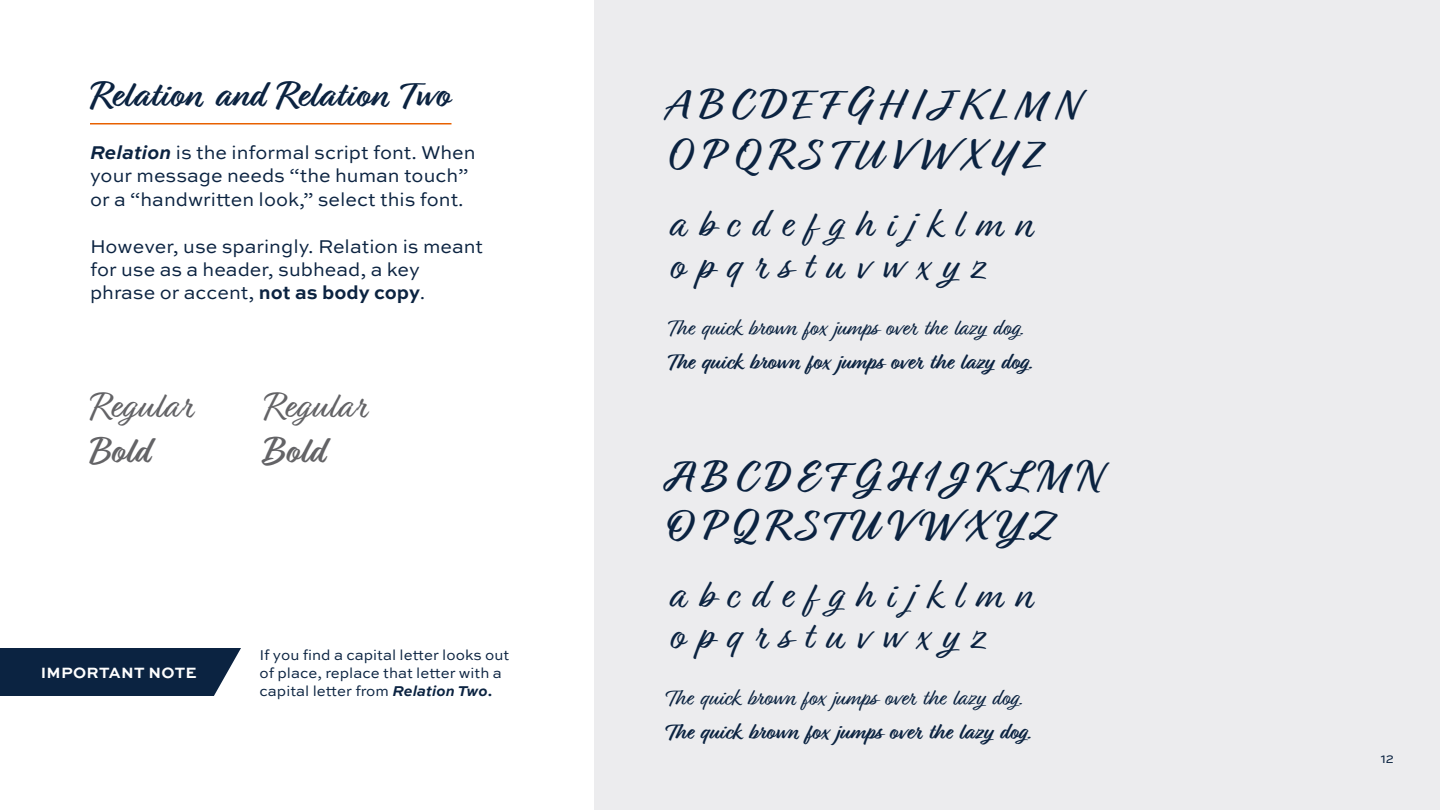
<style>
.page{position:relative;width:1440px;height:810px;background:#fff}
.page>*{position:absolute;margin:0;border:0;box-sizing:border-box;transform-origin:0 0}
.t1{font:700 41.33px/49.7px "Relation";color:#0b2341}
.t2{font:41.33px/41.6px "Relation";color:#0b2341}
.t3{font:700 41.33px/49.7px "Relation Two";color:#0b2341}
.t4{font:41.33px/40.8px "Relation Two";color:#0b2341}
.t5{font:700 37.5px "Relation";letter-spacing:.02em;color:#0b2341}
.t6{font:37.5px "Relation";letter-spacing:.02em;color:#636366}
.t7{font:37.5px "Relation Two";letter-spacing:.02em;color:#636366}
.t8{font:700 37.5px "Relation";color:#636366}
.t9{font:700 37.5px "Relation Two";color:#636366}
.t10{font:23.33px "Relation";color:#0b2341}
.t11{font:700 23.33px "Relation";color:#0b2341}
.t12{font:23.33px "Relation Two";color:#0b2341}
.t13{font:700 23.33px "Relation Two";color:#0b2341}
.t14{font:19.5px/23.4px "Sweet Sans Pro";color:#0b2341}
.t15{font:700 15.75px "Sweet Sans Pro";letter-spacing:.02em;color:#fff}
.t16{font:15px/18px "Sweet Sans Pro";color:#0b2341}
.t17{font:13.5px "Sweet Sans Pro";color:#0b2341}
.s1{font-weight:700;font-style:italic}
.s2{font-weight:700}
</style>
<div class="page">
<div style="left:594px;top:0;width:846px;height:810px;background:#ececee"></div>
<hr style="left:90px;top:123px;width:362px;height:1px;background:#e86100">
<div style="left:0;top:648px;width:241px;height:48px;background:#0b2341"></div>
<p class="t5" style="left:91px;top:73px;width:359px">Relation and Relation Two</p>
<p class="t14" style="left:90px;top:140px;width:387px"><span class="s1">Relation</span> is the informal script font. When your message needs “the human touch” or a “handwritten look,” select this font.</p>
<p class="t14" style="left:90px;top:234px;width:395px">However, use sparingly. Relation is meant for use as a header, subhead, a key phrase or accent, <span class="s2">not as body copy</span>.</p>
<p class="t6" style="left:90px;top:384px;width:103px">Regular</p>
<p class="t8" style="left:90px;top:429px;width:61px">Bold</p>
<p class="t7" style="left:264px;top:381px;width:103px">Regular</p>
<p class="t9" style="left:264px;top:429px;width:62px">Bold</p>
<p class="t15" style="left:41px;top:661px;width:158px">IMPORTANT NOTE</p>
<p class="t16" style="left:260px;top:645px;width:251px">If you find a capital letter looks out of place, replace that letter with a capital letter from <span class="s1">Relation Two</span><span class="s2">.</span></p>
<p class="t1" style="left:668px;top:80px;width:412px">A B C D E F G H I J K L M N<br>O P Q R S T U V W X Y Z</p>
<p class="t2" style="left:668px;top:204px;width:365px">a b c d e f g h i j k l m n o p q r s t u v w x y z</p>
<p class="t10" style="left:667px;top:314px;width:358px">The quick brown fox jumps over the lazy dog.</p>
<p class="t11" style="left:667px;top:348px;width:367px">The quick brown fox jumps over the lazy dog.</p>
<p class="t3" style="left:667px;top:454px;width:434px">A B C D E F G H I J K L M N<br>O P Q R S TU V W X Y Z</p>
<p class="t4" style="left:667px;top:572px;width:365px">a b c d e f g h i j k l m n o p q r s t u v w x y z</p>
<p class="t12" style="left:667px;top:682px;width:357px">The quick brown fox jumps over the lazy dog.</p>
<p class="t13" style="left:667px;top:718px;width:366px">The quick brown fox jumps over the lazy dog.</p>
<p class="t17" style="left:1381px;top:748px;width:15px">12</p>
</div>
